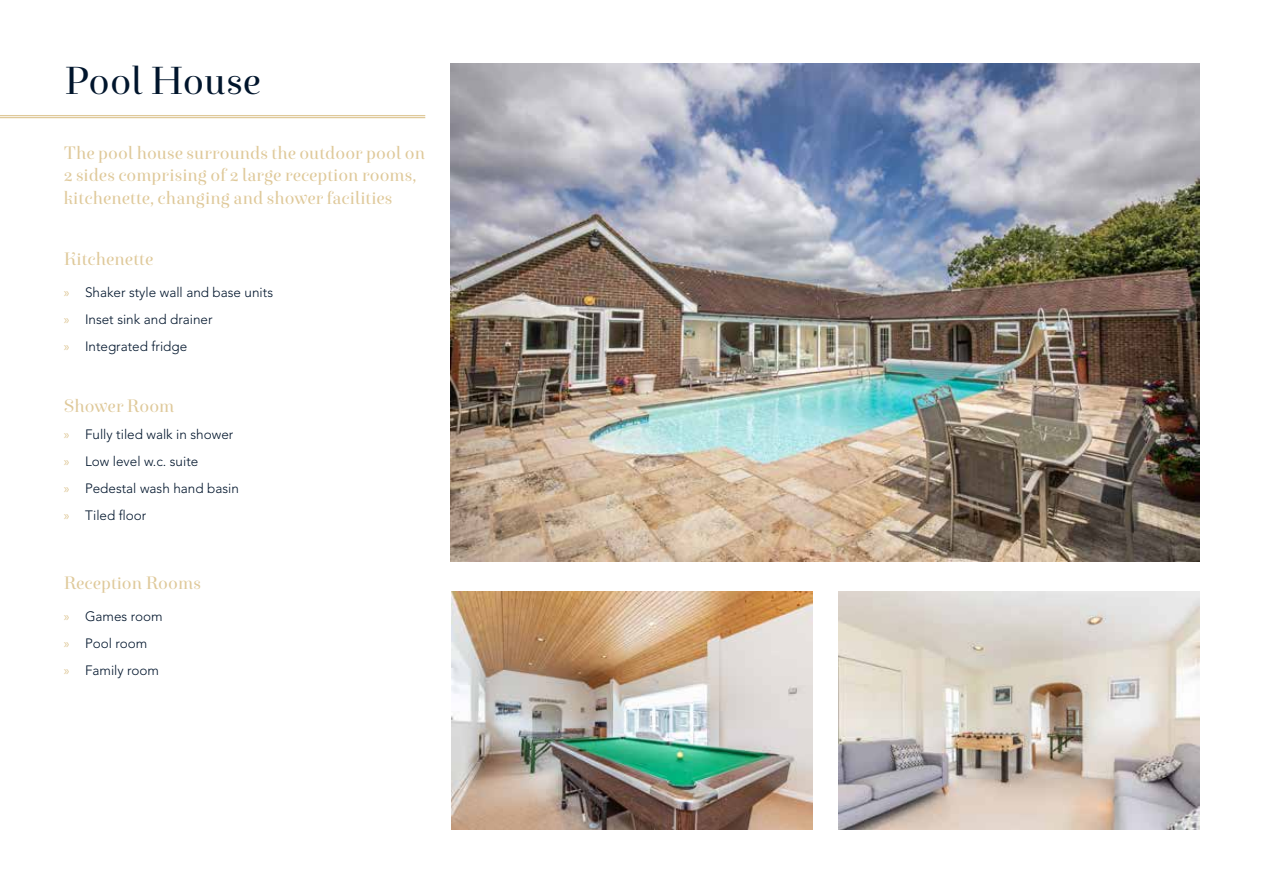
<style>
.page{position:relative;width:1263px;height:893px;background:#fff}
.page>*{position:absolute;margin:0;border:0;box-sizing:border-box;transform-origin:0 0}
.t1{font:39px "Exquise FY";color:#00152c}
.t2{font:18px/22.5px "Exquise FY";color:#dfc99a}
.t3{font:300 13.5px/27px "Avenir LT Std";color:#00152c}
.s1{font-family:"Myriad Pro";font-weight:400;color:#dfc99a}
</style>
<div class="page">
<hr style="left:0;top:115px;width:425px;height:1px;background:#dfc99a">
<hr style="left:0;top:117px;width:425px;height:1px;background:#dfc99a">
<img style="left:451px;top:591px;width:361px;height:238px">
<img style="left:451px;top:64px;width:748px;height:497px">
<img style="left:838px;top:591px;width:361px;height:238px">
<h1 class="t1" style="left:65px;top:57px;width:198px">Pool House</h1>
<h2 class="t2" style="left:64px;top:141px;width:363px">The pool house surrounds the outdoor pool on<br>2 sides comprising of 2 large reception rooms, kitchenette, changing and shower facilities</h2>
<h2 class="t2" style="left:64px;top:248px;width:91px">Kitchenette</h2>
<p class="t3" style="left:64px;top:279px;width:211px"><span class="s1">»</span> Shaker style wall and base units <span class="s1">»</span> Inset sink and drainer<br><span class="s1">»</span> Integrated fridge</p>
<h2 class="t2" style="left:64px;top:395px;width:112px">Shower Room</h2>
<p class="t3" style="left:64px;top:421px;width:177px"><span class="s1">»</span> Fully tiled walk in shower <span class="s1">»</span> Low level w.c. suite<br><span class="s1">»</span> Pedestal wash hand basin <span class="s1">»</span> Tiled floor</p>
<h2 class="t2" style="left:64px;top:572px;width:139px">Reception Rooms</h2>
<p class="t3" style="left:64px;top:603px;width:100px"><span class="s1">»</span> Games room <span class="s1">»</span> Pool room<br><span class="s1">»</span> Family room</p>
</div>
